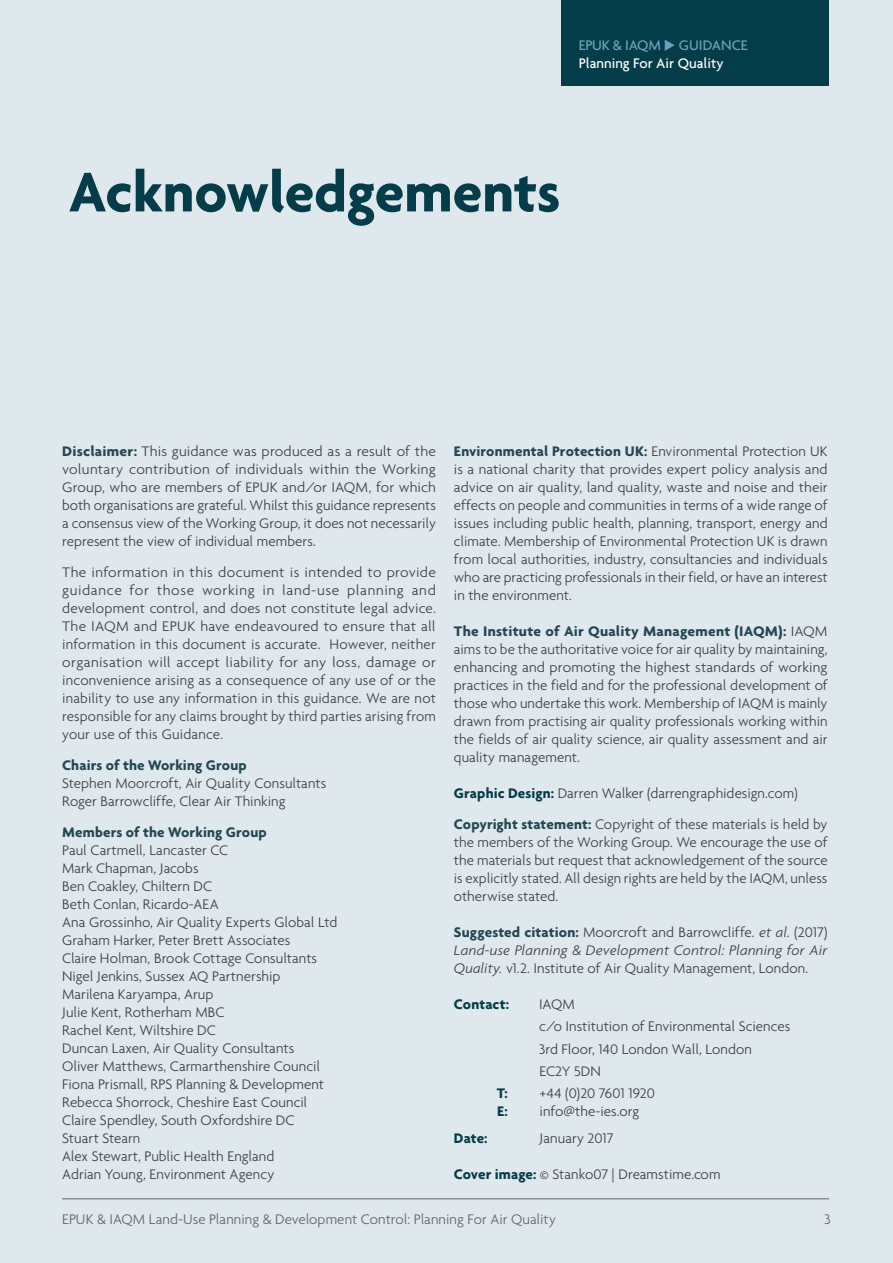
<style>
.page{position:relative;width:893px;height:1263px;background:#dfe8ec}
.page>*{position:absolute;margin:0;border:0;box-sizing:border-box;transform-origin:0 0}
.t1{font:700 60px "Agenda";letter-spacing:-.005em;color:#053c49}
.t2{font:300 15px/18px "Agenda";color:#414042;text-align:justify}
.t3{font:300 15px "Agenda";color:#646569}
.t4{font:700 15px "Agenda";letter-spacing:.01em;color:#244754}
.t5{font:500 15px/18px "Agenda";color:#fff}
.t6{font:700 15px "Agenda";letter-spacing:.005em;color:#053c49}
.s1{color:#68a4b9}
.s2{font-weight:700;color:#244754}
.s3{font-weight:700;color:#053c49}
.s4{font-style:italic}
</style>
<div class="page">
<hr style="left:62px;top:1198px;width:767px;height:1px;background:#646569">
<div style="left:562px;top:0;width:267px;height:85px;background:#053c49"></div>
<p class="t5" style="left:579px;top:36px;width:170px"><span class="s1">EPUK &amp; IAQM</span> <span class="s1">◆ GUIDANCE<br></span>Planning For Air Quality</p>
<h1 class="t1" style="left:69px;top:155px;width:493px">Acknowledgements</h1>
<p class="t2" style="left:62px;top:442px;width:375px"><span class="s2">Disclaimer:</span> This guidance was produced as a result of the voluntary contribution of individuals within the Working Group, who are members of EPUK and/or IAQM, for which both organisations are grateful. Whilst this guidance represents a consensus view of the Working Group, it does not necessarily represent the view of individual members.</p>
<p class="t2" style="left:62px;top:563px;width:375px">The information in this document is intended to provide guidance for those working in land-use planning and development control, and does not constitute legal advice.<br>The IAQM and EPUK have endeavoured to ensure that all information in this document is accurate. However, neither organisation will accept liability for any loss, damage or inconvenience arising as a consequence of any use of or the inability to use any information in this guidance. We are not responsible for any claims brought by third parties arising from your use of this Guidance.</p>
<p class="t4" style="left:62px;top:756px;width:186px">Chairs of the Working Group</p>
<p class="t2" style="left:62px;top:774px;width:266px">Stephen Moorcroft, Air Quality Consultants<br>Roger Barrowcliffe, Clear Air Thinking</p>
<p class="t4" style="left:62px;top:823px;width:206px">Members of the Working Group</p>
<p class="t2" style="left:62px;top:840px;width:277px;text-align:left">Paul Cartmell, Lancaster CC<br>Mark Chapman, Jacobs<br>Ben Coakley, Chiltern DC<br>Beth Conlan, Ricardo-AEA<br>Ana Grossinho, Air Quality Experts Global Ltd Graham Harker, Peter Brett Associates<br>Claire Holman, Brook Cottage Consultants Nigel Jenkins, Sussex AQ Partnership<br>Marilena Karyampa, Arup<br>Julie Kent, Rotherham MBC<br>Rachel Kent, Wiltshire DC<br>Duncan Laxen, Air Quality Consultants<br>Oliver Matthews, Carmarthenshire Council Fiona Prismall, RPS Planning &amp; Development Rebecca Shorrock, Cheshire East Council Claire Spendley, South Oxfordshire DC<br>Stuart Stearn<br>Alex Stewart, Public Health England<br>Adrian Young, Environment Agency</p>
<p class="t2" style="left:454px;top:442px;width:375px"><span class="s2">Environmental Protection UK:</span> Environmental Protection UK is a national charity that provides expert policy analysis and advice on air quality, land quality, waste and noise and their effects on people and communities in terms of a wide range of issues including public health, planning, transport, energy and climate. Membership of Environmental Protection UK is drawn from local authorities, industry, consultancies and individuals who are practicing professionals in their field, or have an interest in the environment.</p>
<p class="t2" style="left:454px;top:622px;width:375px"><span class="s2">The Institute of Air Quality Management (IAQM):</span> IAQM aims to be the authoritative voice for air quality by maintaining, enhancing and promoting the highest standards of working practices in the field and for the professional development of those who undertake this work. Membership of IAQM is mainly drawn from practising air quality professionals working within the fields of air quality science, air quality assessment and air quality management.</p>
<p class="t2" style="left:454px;top:778px;width:375px;line-height:30.8px"><span class="s3">Graphic Design:</span> Darren Walker (darrengraphidesign.com)<br><span class="s2">Copyright statement:</span> Copyright of these materials is held by</p>
<p class="t2" style="left:454px;top:833px;width:375px">the members of the Working Group. We encourage the use of the materials but request that acknowledgement of the source is explicitly stated. All design rights are held by the IAQM, unless otherwise stated.</p>
<p class="t2" style="left:454px;top:923px;width:375px"><span class="s2">Suggested citation:</span> Moorcroft and Barrowcliffe. <span class="s4">et al</span>. (2017)<br><span class="s4">Land-use Planning &amp; Development Control: Planning for Air Quality.</span> v1.2. Institute of Air Quality Management, London.</p>
<p class="t6" style="left:454px;top:995px;width:57px">Contact:</p>
<p class="t2" style="left:539px;top:993px;width:253px;line-height:22.2px;text-align:left">IAQM<br>c/o Institution of Environmental Sciences<br>3rd Floor, 140 London Wall, London<br>EC2Y 5DN</p>
<p class="t6" style="left:497px;top:1084px;width:12px">T:</p>
<p class="t2" style="left:540px;top:1084px;width:117px">+44 (0)20 7601 1920</p>
<p class="t6" style="left:497px;top:1102px;width:12px">E:</p>
<p class="t2" style="left:540px;top:1102px;width:101px">info@the-ies.org</p>
<p class="t6" style="left:454px;top:1129px;width:35px">Date:</p>
<p class="t2" style="left:540px;top:1128px;width:75px">January 2017</p>
<p class="t2" style="left:454px;top:1164px;width:268px"><span class="s3">Cover image:</span> © Stanko07 | Dreamstime.com</p>
<p class="t3" style="left:62px;top:1210px;width:495px">EPUK &amp; IAQM Land-Use Planning &amp; Development Control: Planning For Air Quality</p>
<p class="t3" style="left:824px;top:1210px;width:8px">3</p>
</div>
